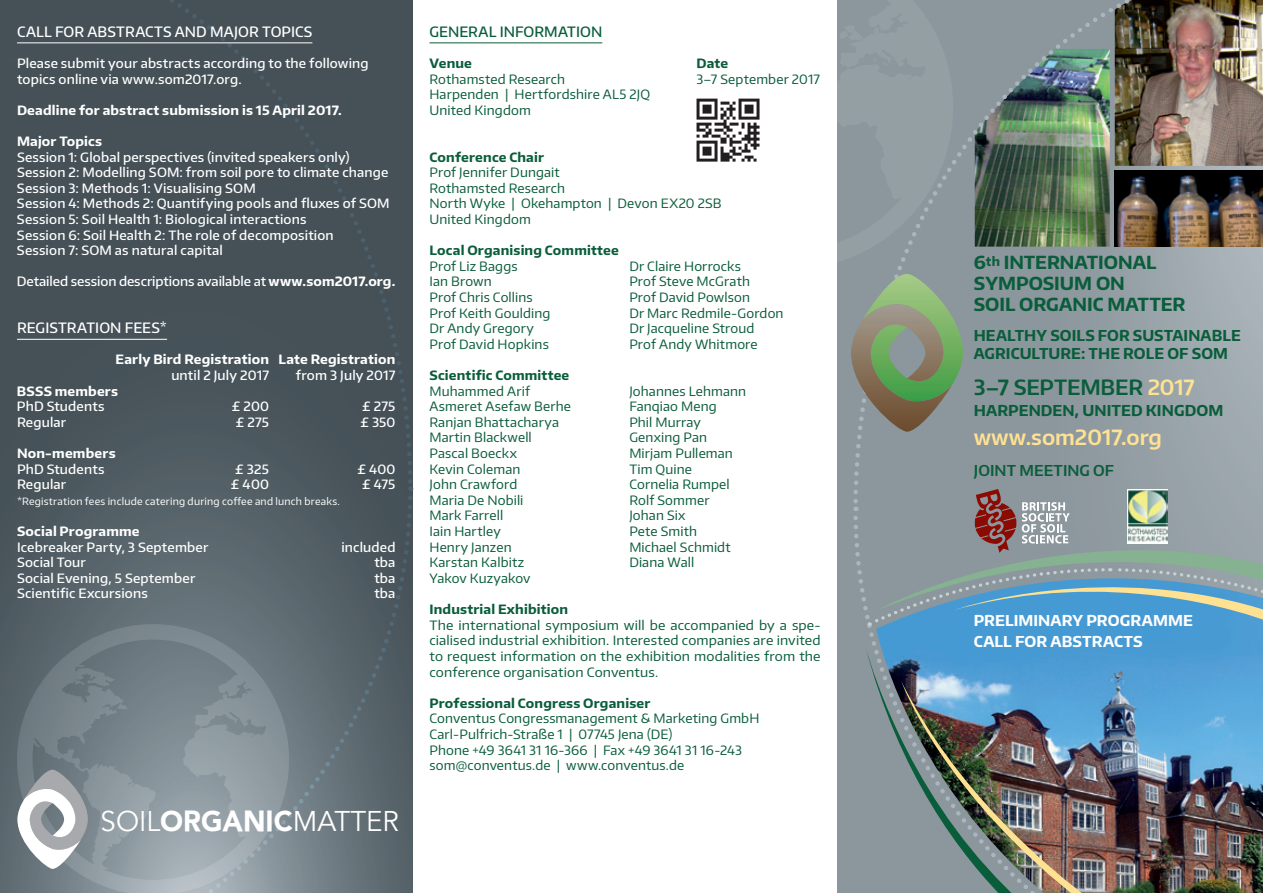
<style>
.page{position:relative;width:1263px;height:893px;background:#fff}
.page>*{position:absolute;margin:0;border:0;box-sizing:border-box;transform-origin:0 0}
.t1{font:28.5px "Avenir 45";color:#fff}
.t2{font:600 21px "Encode Sans";letter-spacing:-.01em;color:#0a5d3b}
.t3{font:600 21px "Encode Sans";color:#ffe192}
.t4{font:700 18px/21px "Encode Sans";letter-spacing:-.005em;color:#0a5d3b}
.t5{font:700 15px/18px "Encode Sans";letter-spacing:.005em;color:#0a5d3b}
.t6{font:700 15px/21px "Encode Sans";letter-spacing:.01em;color:#fff}
.t7{font:600 15px "Encode Sans";letter-spacing:.005em;color:#0a5d3b}
.t8{font:500 14.25px "Encode Sans";letter-spacing:.01em;color:#fff}
.t9{font:500 14.25px "Encode Sans";letter-spacing:.005em;color:#0a5d3b}
.t10{font:12.9px/15.6px "Encode Sans";letter-spacing:.01em;color:#0a5d3b}
.t11{font:500 12.9px/15.6px "Encode Sans";letter-spacing:.01em;color:#fff}
.t12{font:12.9px/15.6px "Encode Sans";letter-spacing:.01em;color:#0a5d3b;text-align:justify;scale:1.05 1}
.t13{font:700 12.9px "Encode Sans";letter-spacing:.015em;color:#fff}
.t14{font:700 12.9px "Encode Sans";letter-spacing:.015em;color:#0a5d3b}
.t15{font:10.05px "Encode Sans";letter-spacing:.02em;color:#fff}
.s1{font-weight:700}
.s2{font-family:"Avenir 95";font-weight:900}
.s3{color:#ffe192}
</style>
<div class="page">
<div style="left:0;top:0;width:412px;height:893px;background:linear-gradient(to right,#4f5a61,#4d5960)"></div>
<svg style="left:23px;top:58px;width:15px;height:8px"></svg>
<div style="left:84px;top:0;width:330px;height:489px;background:#455057"></div>
<svg style="left:52px;top:493px;width:361px;height:400px;background:#5a676d"></svg>
<svg style="left:838px;top:166px;width:425px;height:727px;background:#9ba6ab"></svg>
<img style="left:1158px;top:0;width:105px;height:166px">
<img style="left:851px;top:0;width:307px;height:509px">
<div style="left:851px;top:513px;width:25px;height:380px;background:#8c979d"></div>
<img style="left:876px;top:627px;width:387px;height:266px">
<img style="left:1114px;top:170px;width:149px;height:77px">
<svg style="left:838px;top:0;width:125px;height:432px;background:#8b9893"></svg>
<img style="left:863px;top:639px;width:235px;height:254px">
<svg style="left:868px;top:489px;width:395px;height:138px;background:#849ea9"></svg>
<hr style="left:17px;top:42px;width:295px;height:1px;background:#fff">
<hr style="left:17px;top:339px;width:150px;height:1px;background:#fff">
<hr style="left:429px;top:42px;width:173px;height:1px;background:#0a5d3b">
<svg style="left:696px;top:99px;width:63px;height:63px"></svg>
<svg style="left:17px;top:624px;width:272px;height:269px;background:#808c93"></svg>
<svg style="left:17px;top:770px;width:71px;height:99px"></svg>
<p class="t8" style="left:17px;top:22px;width:297px">Call for Abstracts and Major Topics</p>
<p class="t11" style="left:17px;top:55px;width:353px">Please submit your abstracts according to the following topics online via www.som2017.org.</p>
<p class="t13" style="left:17px;top:102px;width:326px">Deadline for abstract submission is 15 April 2017.</p>
<p class="t13" style="left:17px;top:133px;width:87px">Major Topics</p>
<p class="t11" style="left:17px;top:149px;width:374px">Session 1: Global perspectives (invited speakers only)<br>Session 2: Modelling SOM: from soil pore to climate change Session 3: Methods 1: Visualising SOM<br>Session 4: Methods 2: Quantifying pools and fluxes of SOM Session 5: Soil Health 1: Biological interactions<br>Session 6: Soil Health 2: The role of decomposition<br>Session 7: SO M as natural capital</p>
<p class="t11" style="left:17px;top:273px;width:380px">Detailed session descriptions available at <span class="s1">www.som2017.org.</span></p>
<p class="t8" style="left:17px;top:319px;width:152px">Registration Fees*</p>
<p class="t13" style="left:116px;top:351px;width:281px">Early Bird Registration Late Registration</p>
<p class="t11" style="left:171px;top:367px;width:99px">until 2 July 2017</p>
<p class="t11" style="left:296px;top:367px;width:101px">from 3 July 2017</p>
<p class="t13" style="left:17px;top:382px;width:103px">BSSS members</p>
<p class="t11" style="left:17px;top:398px;width:89px">PhD Students</p>
<p class="t11" style="left:232px;top:398px;width:39px">£ 200</p>
<p class="t11" style="left:362px;top:398px;width:35px">£ 275</p>
<p class="t11" style="left:17px;top:414px;width:51px">Regular</p>
<p class="t11" style="left:236px;top:414px;width:35px">£ 275</p>
<p class="t11" style="left:360px;top:414px;width:37px">£ 350</p>
<p class="t13" style="left:17px;top:445px;width:100px">Non-members</p>
<p class="t11" style="left:17px;top:461px;width:89px">PhD Students</p>
<p class="t11" style="left:235px;top:461px;width:35px">£ 325</p>
<p class="t11" style="left:357px;top:461px;width:40px">£ 400</p>
<p class="t11" style="left:17px;top:476px;width:51px">Regular</p>
<p class="t11" style="left:231px;top:476px;width:40px">£ 400</p>
<p class="t11" style="left:362px;top:476px;width:35px">£ 475</p>
<p class="t15" style="left:17px;top:495px;width:324px">*Registration fees include catering during coffee and lunch breaks.</p>
<p class="t13" style="left:17px;top:523px;width:124px">Social Programme</p>
<p class="t11" style="left:17px;top:539px;width:193px">I cebreaker Party, 3 September</p>
<p class="t11" style="left:341px;top:539px;width:56px">included</p>
<p class="t11" style="left:17px;top:554px;width:70px">Social Tour</p>
<p class="t11" style="left:374px;top:554px;width:23px">tba</p>
<p class="t11" style="left:17px;top:570px;width:180px">Social Evening, 5 September</p>
<p class="t11" style="left:374px;top:570px;width:23px">tba</p>
<p class="t11" style="left:17px;top:585px;width:132px">Scientific Excursions</p>
<p class="t11" style="left:374px;top:585px;width:23px">tba</p>
<h1 class="t1" style="left:101px;top:805px;width:300px">SOIL<span class="s2">ORGANIC</span>MATTER</h1>
<p class="t9" style="left:429px;top:22px;width:174px">General I nformation</p>
<p class="t14" style="left:429px;top:55px;width:44px">Venue</p>
<p class="t14" style="left:696px;top:55px;width:33px">Date</p>
<p class="t10" style="left:429px;top:71px;width:137px">Rothamsted Research</p>
<p class="t10" style="left:696px;top:71px;width:125px">3–7 September 2017</p>
<p class="t10" style="left:429px;top:86px;width:222px">Harpenden | Hertfordshire AL5 2JQ<br>United Kingdom</p>
<p class="t14" style="left:429px;top:148px;width:116px">Conference Chair</p>
<p class="t10" style="left:429px;top:164px;width:293px">Prof Jennifer Dungait<br>Rothamsted Research<br>North Wyke | Okehampton | Devon EX20 2SB<br>United Kingdom</p>
<p class="t14" style="left:429px;top:242px;width:191px">Local Organising Committee</p>
<p class="t10" style="left:429px;top:258px;width:122px">Prof Liz Baggs<br>Ian Brown<br>Prof Chris Collins<br>Prof Keith Goulding<br>Dr Andy Gregory<br>Prof David Hopkins</p>
<p class="t10" style="left:629px;top:258px;width:156px">Dr Claire Horrocks<br>Prof Steve McGrath<br>Prof David Powlson<br>Dr Marc Redmile-Gordon<br>Dr Jacqueline Stroud<br>Prof Andy Whitmore</p>
<p class="t10" style="left:429px;top:383px;width:143px">Muhammed Arif<br>Asmeret Asefaw Berhe<br>Ranjan Bhattacharya<br>Martin Blackwell<br>Pascal Boeckx<br>Kevin Coleman<br>John Crawford<br>Maria De Nobili<br>Mark Farrell<br>Iain Hartley<br>Henry Janzen<br>Karstan Kalbitz<br>Yakov Kuzyakov</p>
<p class="t10" style="left:629px;top:383px;width:118px">Johannes Lehmann<br>Fanqiao Meng<br>Phil Murray<br>Genxing Pan<br>Mirjam Pulleman<br>Tim Quine<br>Cornelia Rumpel<br>Rolf Sommer<br>Johan Six<br>Pete Smith<br>Michael Schmidt<br>Diana Wall</p>
<p class="t14" style="left:429px;top:367px;width:141px">Scientific Committee</p>
<p class="t14" style="left:429px;top:601px;width:140px">Industrial Exhibition</p>
<p class="t12" style="left:429px;top:617px;width:374px">The international symposium will be accompanied by a spe&shy;cialised industrial exhibition. Interested companies are invited to request information on the exhibition modalities from the conference organisation Conventus.</p>
<p class="t14" style="left:429px;top:694px;width:222px">Professional Congress Organiser</p>
<p class="t10" style="left:429px;top:710px;width:331px">Conventus Congressmanagement &amp; Marketing GmbH Carl-Pulfrich-Straße 1 | 07745 Jena (DE)<br>Phone +49 3641 31 16-366 | Fax +49 3641 31 16-243 som@conventus.de | www.conventus.de</p>
<h3 class="t4" style="left:974px;top:252px;width:213px">6<sup>th</sup> International<br>Symposi um on<br>Soil Organic Matter</h3>
<p class="t5" style="left:974px;top:326px;width:268px">Healthy soils for sustainable agriculture: th e role of SOM</p>
<h2 class="t2" style="left:974px;top:374px;width:222px">3–7 SEPTEMBER <span class="s3">2017</span></h2>
<p class="t5" style="left:974px;top:401px;width:25px">HARPEN</p>
<p class="t5" style="left:1041px;top:401px;width:184px">DEN, United Kingdom</p>
<h2 class="t3" style="left:974px;top:423px;width:190px">WWW.SOM2017.ORG</h2>
<p class="t7" style="left:974px;top:461px;width:142px">JOINT MEETING OF</p>
<p class="t6" style="left:974px;top:609px;width:221px">Preliminary Programme<br>Call for Abstracts</p>
</div>
